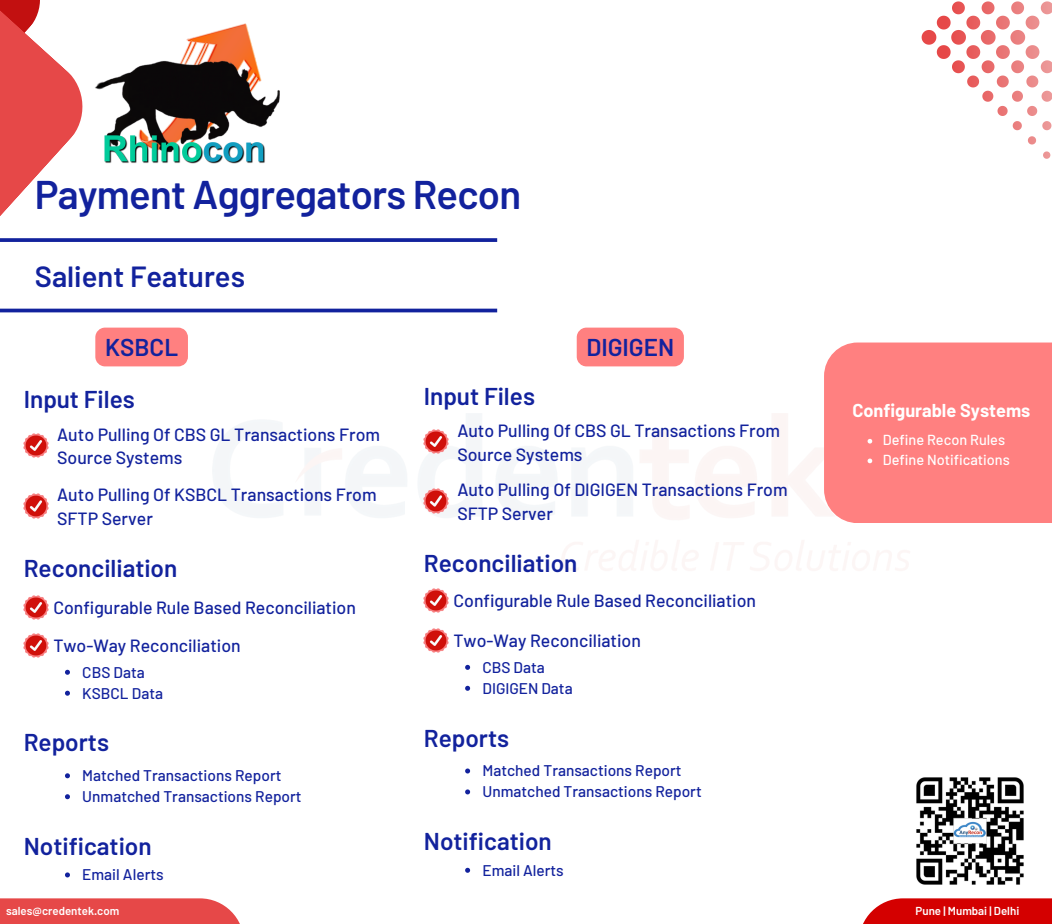
<style>
.page{position:relative;width:1052px;height:924px;background:#fff}
.page>*{position:absolute;margin:0;border:0;box-sizing:border-box;transform-origin:0 0}
.t1{font:600 40px "Barlow";letter-spacing:-.02em;color:#12229d}
.t2{font:600 29.12px "Barlow";color:#12229d}
.t3{font:600 24.25px "Barlow";color:#12229d}
.t4{font:700 18.12px "Barlow";color:#fff}
.t5{font:500 17.62px/23.9px "Barlow";color:#12229d}
.t6{font:500 15.5px "Barlow";color:#12229d}
.t7{font:500 14.5px "Barlow";color:#fff}
.t8{font:600 11.5px "Barlow";color:#fff}
</style>
<div class="page">
<svg style="left:88px;top:238px;width:409px;height:4px;background:#202fa2"></svg>
<svg style="left:0;top:0;width:88px;height:242px"></svg>
<svg style="left:922px;top:1px;width:130px;height:158px"></svg>
<img style="left:916px;top:777px;width:107px;height:108px">
<img style="left:24px;top:633px;width:24px;height:24px">
<svg style="left:65px;top:669px;width:5px;height:5px"></svg>
<svg style="left:65px;top:690px;width:5px;height:5px"></svg>
<img style="left:24px;top:595px;width:24px;height:24px">
<div style="left:0;top:898px;width:244px;height:25px;background:#e64848"></div>
<div style="left:859px;top:898px;width:193px;height:25px;background:#d40000"></div>
<svg style="left:0;top:308px;width:497px;height:4px;background:#3845ac"></svg>
<img style="left:24px;top:433px;width:24px;height:25px">
<img style="left:24px;top:493px;width:24px;height:25px">
<svg style="left:65px;top:773px;width:5px;height:5px"></svg>
<svg style="left:65px;top:794px;width:5px;height:5px"></svg>
<div style="left:824px;top:342px;width:228px;height:181px;background:#ff8080"></div>
<svg style="left:867px;top:439px;width:5px;height:4px"></svg>
<svg style="left:867px;top:458px;width:5px;height:5px"></svg>
<div style="left:95px;top:327px;width:93px;height:39px;background:#ff8080"></div>
<div style="left:577px;top:327px;width:107px;height:39px;background:#ff8080"></div>
<svg style="left:65px;top:872px;width:5px;height:5px"></svg>
<img style="left:424px;top:628px;width:24px;height:24px">
<svg style="left:465px;top:664px;width:5px;height:5px"></svg>
<svg style="left:465px;top:685px;width:5px;height:5px"></svg>
<img style="left:424px;top:588px;width:24px;height:24px">
<img style="left:424px;top:429px;width:24px;height:25px">
<img style="left:424px;top:489px;width:24px;height:24px">
<svg style="left:465px;top:768px;width:5px;height:5px"></svg>
<svg style="left:465px;top:789px;width:5px;height:5px"></svg>
<svg style="left:465px;top:867px;width:5px;height:5px"></svg>
<img style="left:95px;top:23px;width:185px;height:141px">
<p class="t1" style="left:35px;top:169px;width:488px">Payment Aggregators Recon</p>
<p class="t2" style="left:35px;top:258px;width:212px">Salient Features</p>
<p class="t3" style="left:105px;top:331px;width:75px">KSBCL</p>
<p class="t3" style="left:586px;top:331px;width:89px">DIGIGEN</p>
<p class="t3" style="left:24px;top:384px;width:113px">Input Files</p>
<p class="t5" style="left:57px;top:421px;width:324px">Auto Pulling Of CBS GL Transactions From<br>Source Systems</p>
<p class="t5" style="left:57px;top:482px;width:321px">Auto Pulling Of KSBCL Transactions From<br>SFTP Server</p>
<p class="t3" style="left:24px;top:553px;width:155px">Reconciliation</p>
<p class="t5" style="left:53px;top:595px;width:304px">Configurable Rule Based Reconciliation</p>
<p class="t5" style="left:53px;top:633px;width:189px">Two-Way Reconciliation</p>
<p class="t6" style="left:82px;top:662px;width:64px">CBS Data</p>
<p class="t6" style="left:82px;top:683px;width:82px">KSBCL Data</p>
<p class="t3" style="left:24px;top:727px;width:87px">Reports</p>
<p class="t6" style="left:82px;top:765px;width:201px">Matched Transactions Report</p>
<p class="t6" style="left:82px;top:786px;width:221px">Unmatched Transactions Report</p>
<p class="t3" style="left:24px;top:830px;width:129px">Notification</p>
<p class="t6" style="left:82px;top:864px;width:83px">Email Alerts</p>
<p class="t8" style="left:6px;top:903px;width:115px">sales@credentek.com</p>
<p class="t3" style="left:424px;top:380px;width:113px">Input Files</p>
<p class="t5" style="left:457px;top:417px;width:324px">Auto Pulling Of CBS GL Transactions From<br>Source Systems</p>
<p class="t5" style="left:457px;top:477px;width:332px">Auto Pulling Of DIGIGEN Transactions From<br>SFTP Server</p>
<p class="t3" style="left:424px;top:548px;width:155px">Reconciliation</p>
<p class="t5" style="left:453px;top:588px;width:304px">Configurable Rule Based Reconciliation</p>
<p class="t5" style="left:453px;top:628px;width:189px">Two-Way Reconciliation</p>
<p class="t6" style="left:482px;top:657px;width:64px">CBS Data</p>
<p class="t6" style="left:482px;top:678px;width:92px">DIGIGEN Data</p>
<p class="t3" style="left:424px;top:722px;width:87px">Reports</p>
<p class="t6" style="left:482px;top:761px;width:201px">Matched Transactions Report</p>
<p class="t6" style="left:482px;top:781px;width:221px">Unmatched Transactions Report</p>
<p class="t3" style="left:424px;top:825px;width:129px">Notification</p>
<p class="t6" style="left:482px;top:860px;width:83px">Email Alerts</p>
<p class="t4" style="left:852px;top:398px;width:179px">Configurable Systems</p>
<p class="t7" style="left:883px;top:431px;width:124px">Define Recon Rules</p>
<p class="t7" style="left:883px;top:450px;width:128px">Define Notifications</p>
<p class="t8" style="left:915px;top:903px;width:105px">Pune | Mumbai | Delhi</p>
</div>
